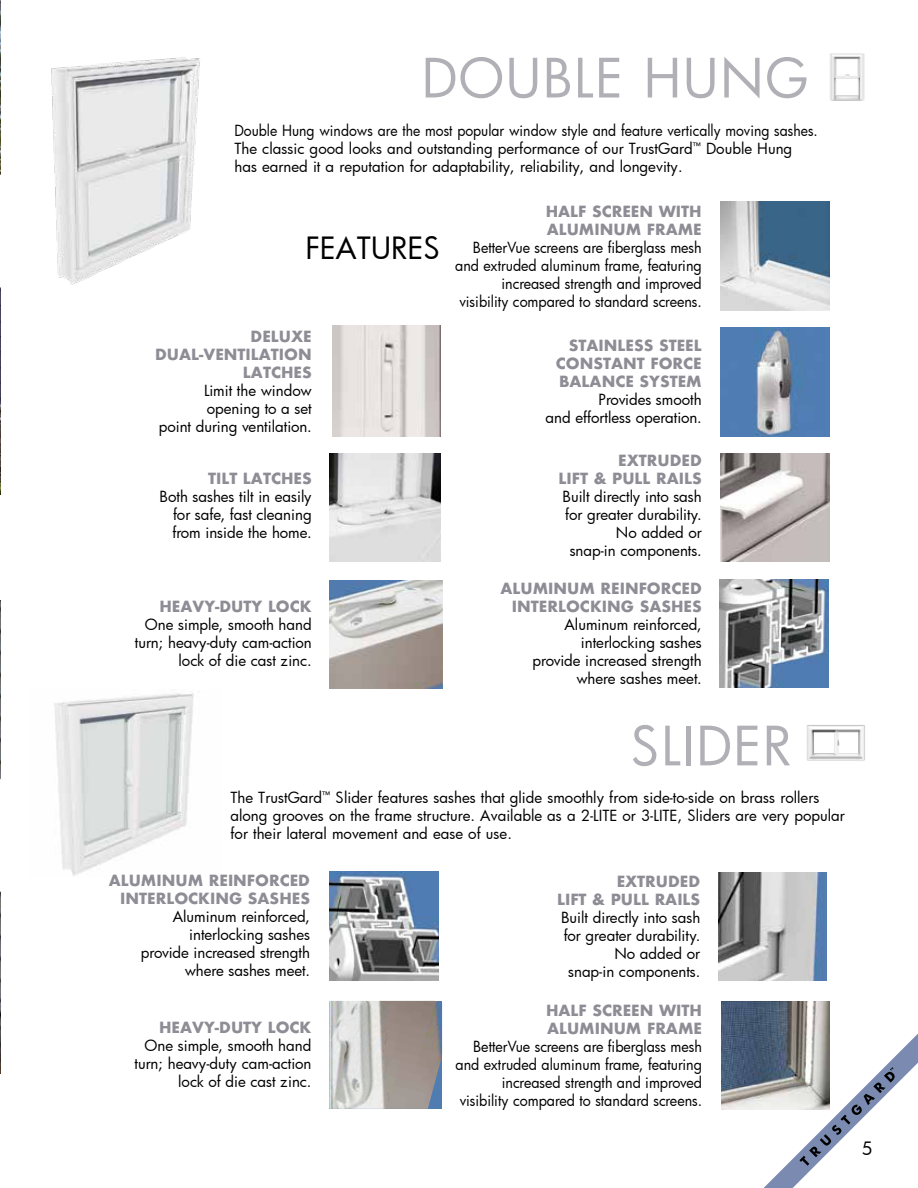
<style>
.page{position:relative;width:918px;height:1188px;background:#fff}
.page>*{position:absolute;margin:0;border:0;box-sizing:border-box;transform-origin:0 0}
.t1{font:52.65px "Futura";letter-spacing:.025em;color:#b1b0b6}
.t2{font:30px "Futura";color:#000}
.t3{font:18px "Futura";color:#000}
.t4{font:15px/18px "Futura";color:#000;text-align:right}
.t5{font:700 15px/18px "Futura";color:#8e8c94;text-align:right}
.t6{font:15px/18px "Futura";color:#000;text-align:right;scale:.95 1}
.t7{font:15px/18px "Futura";color:#000;scale:.93 1}
</style>
<div class="page">
<img style="left:332px;top:325px;width:108px;height:111px">
<img style="left:720px;top:202px;width:109px;height:109px">
<img style="left:329px;top:453px;width:111px;height:108px">
<img style="left:720px;top:327px;width:109px;height:109px">
<img style="left:329px;top:580px;width:113px;height:108px">
<img style="left:720px;top:453px;width:109px;height:109px">
<img style="left:719px;top:872px;width:108px;height:108px">
<img style="left:721px;top:1001px;width:108px;height:108px">
<img style="left:830px;top:53px;width:35px;height:47px">
<img style="left:51px;top:57px;width:149px;height:228px">
<img style="left:807px;top:725px;width:58px;height:36px">
<img style="left:54px;top:693px;width:140px;height:183px">
<img style="left:720px;top:579px;width:109px;height:109px">
<img style="left:329px;top:872px;width:109px;height:109px">
<img style="left:329px;top:1001px;width:113px;height:108px">
<img style="left:0;top:0;width:1px;height:494px">
<img style="left:0;top:600px;width:1px;height:474px">
<svg style="left:0;top:174px;width:1px;height:114px"></svg>
<svg style="left:0;top:778px;width:1px;height:114px"></svg>
<svg style="left:752px;top:1021px;width:166px;height:167px"></svg>
<h1 class="t1" style="left:422px;top:42px;width:388px">DOUBLE HUNG</h1>
<p class="t7" style="left:234px;top:121px;width:629px">Double Hung windows are the most popular window style and feature vertically moving sashes.<br>The classic good looks and outstanding performance of our TrustGard<sup>™</sup> Double Hung has earned it a reputation for adaptability, reliability, and longevity.</p>
<h2 class="t2" style="left:305px;top:228px;width:137px">FEATURES</h2>
<p class="t5" style="left:155px;top:328px;width:158px">DELUXE<br>DUAL-VENTILATION<br>LATCHES</p>
<p class="t4" style="left:159px;top:382px;width:154px">Limit the window opening to a set<br>point during ventilation.</p>
<p class="t5" style="left:208px;top:469px;width:105px">TILT LATCHES</p>
<p class="t4" style="left:172px;top:487px;width:141px;text-align:justify;text-indent:-13px">Both sashes tilt in easily for safe, fast cleaning from inside the home.</p>
<p class="t5" style="left:159px;top:597px;width:154px">HEAVY-DUTY LOCK</p>
<p class="t4" style="left:135px;top:615px;width:178px">One simple, smooth hand turn; heavy-duty cam-action lock of die cast zinc.</p>
<p class="t5" style="left:546px;top:202px;width:158px;text-align:left">HALF SCREEN WITH<br>ALUMINUM FRAME</p>
<p class="t6" style="left:455px;top:238px;width:261px">BetterVue screens are fiberglass mesh and extruded aluminum frame, featuring increased strength and improved visibility compared to standard screens.</p>
<p class="t5" style="left:556px;top:337px;width:147px;text-align:justify;text-indent:13px">STAINLESS STEEL CONSTANT FORCE BALANCE SYSTEM</p>
<p class="t4" style="left:546px;top:391px;width:158px">Provides smooth<br>and effortless operation.</p>
<p class="t5" style="left:559px;top:451px;width:145px">EXTRUDED<br>LIFT &amp; PULL RAILS</p>
<p class="t4" style="left:563px;top:487px;width:141px">Built directly into sash for greater durability.<br>No added or<br>snap-in components.</p>
<p class="t5" style="left:500px;top:579px;width:203px">ALUMINUM REINFORCED<br>INTERLOCKING SASHES</p>
<p class="t4" style="left:533px;top:615px;width:171px">Aluminum reinforced, interlocking sashes provide increased strength where sashes meet.</p>
<h1 class="t1" style="left:630px;top:710px;width:162px">SLIDER</h1>
<p class="t4" style="left:230px;top:788px;width:616px;text-align:left">The TrustGard<sup>™</sup> Slider features sashes that glide smoothly from side-to-side on brass rollers along grooves on the frame structure. Available as a 2-LITE or 3-LITE, Sliders are very popular for their lateral movement and ease of use.</p>
<p class="t5" style="left:109px;top:872px;width:203px">ALUMINUM REINFORCED<br>INTERLOCKING SASHES</p>
<p class="t4" style="left:141px;top:907px;width:171px">Aluminum reinforced, interlocking sashes provide increased strength where sashes meet.</p>
<p class="t5" style="left:159px;top:1019px;width:154px">HEAVY-DUTY LOCK</p>
<p class="t4" style="left:135px;top:1036px;width:178px">One simple, smooth hand turn; heavy-duty cam-action lock of die cast zinc.</p>
<p class="t5" style="left:557px;top:872px;width:145px">EXTRUDED<br>LIFT &amp; PULL RAILS</p>
<p class="t4" style="left:561px;top:908px;width:141px">Built directly into sash for greater durability.<br>No added or<br>snap-in components.</p>
<p class="t5" style="left:546px;top:1001px;width:158px;text-align:left">HALF SCREEN WITH<br>ALUMINUM FRAME</p>
<p class="t6" style="left:455px;top:1037px;width:261px">BetterVue screens are fiberglass mesh and extruded aluminum frame, featuring increased strength and improved visibility compared to standard screens.</p>
<p class="t3" style="left:862px;top:1136px;width:13px">5</p>
</div>
